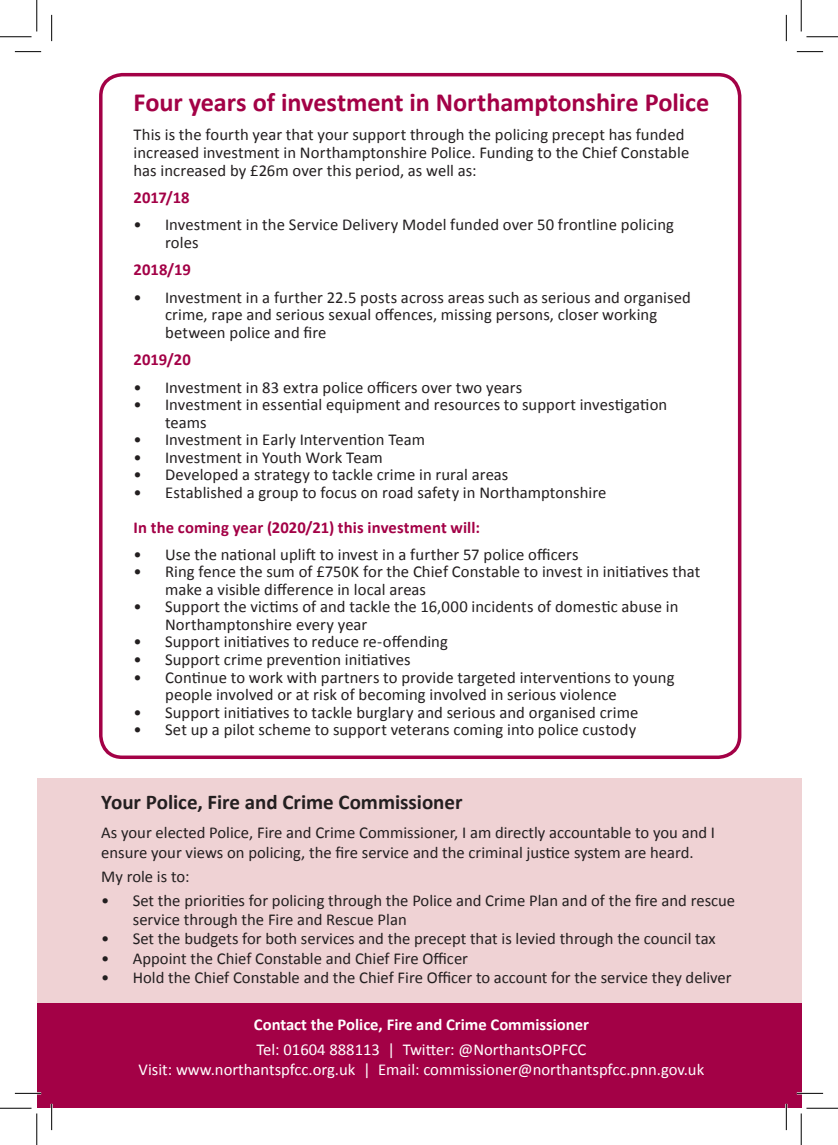
<style>
.page{position:relative;width:838px;height:1145px;background:#fff}
.page>*{position:absolute;margin:0;border:0;box-sizing:border-box;transform-origin:0 0}
.t1{font:700 26.25px "Calibri";letter-spacing:-.005em;color:#a30146}
.t2{font:700 21px "Calibri";color:#231f20}
.t3{font:16.62px/17.5px "Calibri";color:#231f20}
.t4{font:16.62px/19.9px "Calibri";color:#fff;text-align:center}
.t5{font:700 16.62px "Calibri";letter-spacing:.005em;color:#a30146}
.t6{font:700 16.62px "Calibri";color:#fff}
</style>
<div class="page">
<div style="left:99px;top:73px;width:642px;height:686px;border:4px solid #a30146;border-radius:22px"></div>
<div style="left:37px;top:778px;width:764px;height:226px;background:#efd2d4"></div>
<div style="left:37px;top:1004px;width:764px;height:104px;background:#a30146"></div>
<hr style="left:15px;top:1092px;width:26px;height:2px;background:#fff">
<hr style="left:796px;top:1092px;width:27px;height:2px;background:#fff">
<hr style="left:51px;top:1104px;width:2px;height:26px;background:#fff">
<hr style="left:785px;top:1104px;width:2px;height:26px;background:#fff">
<svg style="left:15px;top:51px;width:26px;height:1px"></svg>
<svg style="left:796px;top:51px;width:27px;height:1px"></svg>
<svg style="left:15px;top:1093px;width:26px;height:1px"></svg>
<svg style="left:796px;top:1093px;width:27px;height:1px"></svg>
<svg style="left:51px;top:15px;width:1px;height:26px"></svg>
<svg style="left:51px;top:1104px;width:1px;height:26px"></svg>
<svg style="left:786px;top:15px;width:1px;height:26px"></svg>
<svg style="left:786px;top:1104px;width:1px;height:26px"></svg>
<hr style="left:0;top:36px;width:32px;height:1px;background:#000">
<hr style="left:806px;top:36px;width:31px;height:1px;background:#000">
<hr style="left:0;top:1108px;width:32px;height:1px;background:#000">
<hr style="left:806px;top:1108px;width:31px;height:1px;background:#000">
<hr style="left:36px;top:0;width:1px;height:31px;background:#000">
<hr style="left:36px;top:1113px;width:1px;height:32px;background:#000">
<hr style="left:800px;top:0;width:1px;height:31px;background:#000">
<hr style="left:800px;top:1113px;width:1px;height:32px;background:#000">
<h1 class="t1" style="left:133px;top:85px;width:577px">Four years of investment in Northamptonshire Police</h1>
<p class="t3" style="left:133px;top:126px;width:557px">This is the fourth year that your support through the policing precept has funded increased investment in Northamptonshire Police. Funding to the Chief Constable has increased by £26m over this period, as well as:</p>
<p class="t5" style="left:133px;top:187px;width:58px">2017/18</p>
<p class="t3" style="left:165px;top:216px;width:510px;text-indent:-32px">• Investment in the Service Delivery Model funded over 50 frontline policing roles</p>
<p class="t5" style="left:133px;top:259px;width:59px">2018/19</p>
<p class="t3" style="left:165px;top:288px;width:527px;text-indent:-32px">• Investment in a further 22.5 posts across areas such as serious and organised crime, rape and serious sexual offences, missing persons, closer working between police and fire</p>
<p class="t5" style="left:133px;top:349px;width:59px">2019/20</p>
<p class="t3" style="left:133px;top:378px;width:390px">• Investment in 83 extra police officers over two years</p>
<p class="t3" style="left:165px;top:396px;width:503px;text-indent:-32px">• Investment in essential equipment and resources to support investigation teams</p>
<p class="t3" style="left:133px;top:431px;width:293px">• Investment in Early Intervention Team</p>
<p class="t3" style="left:133px;top:448px;width:251px">• Investment in Youth Work Team</p>
<p class="t3" style="left:133px;top:466px;width:376px">• Developed a strategy to tackle crime in rural areas</p>
<p class="t3" style="left:133px;top:483px;width:474px">• Established a group to focus on road safety in Northamptonshire</p>
<p class="t5" style="left:133px;top:516px;width:348px">In the coming year (2020/21) this investment will:</p>
<p class="t3" style="left:133px;top:546px;width:446px">• Use the national uplift to invest in a further 57 police officers</p>
<p class="t3" style="left:165px;top:563px;width:536px;text-indent:-32px">• Ring fence the sum of £750K for the Chief Constable to invest in initiatives that make a visible difference in local areas</p>
<p class="t3" style="left:165px;top:598px;width:515px;text-indent:-32px">• Support the victims of and tackle the 16,000 incidents of domestic abuse in<br>Northamptonshire every year</p>
<p class="t3" style="left:133px;top:633px;width:316px">• Support initiatives to reduce re-offending</p>
<p class="t3" style="left:133px;top:651px;width:278px">• Support crime prevention initiatives</p>
<p class="t3" style="left:165px;top:668px;width:511px;text-indent:-32px">• Continue to work with partners to provide targeted interventions to young people involved or at risk of becoming involved in serious violence</p>
<p class="t3" style="left:133px;top:703px;width:506px">• Support initiatives to tackle burglary and serious and organised crime</p>
<p class="t3" style="left:133px;top:721px;width:504px">• Set up a pilot scheme to support veterans coming into police custody</p>
<p class="t2" style="left:101px;top:789px;width:362px">Your Police, Fire and Crime Commissioner</p>
<p class="t3" style="left:101px;top:823px;width:615px;line-height:19.2px">As your elected Police, Fire and Crime Commissioner, I am directly accountable to you and I ensure your views on policing, the fire service and the criminal justice system are heard.</p>
<p class="t3" style="left:101px;top:868px;width:90px">My role is to:</p>
<p class="t3" style="left:133px;top:891px;width:603px;line-height:19.2px;text-indent:-32px">• Set the priorities for policing through the Police and Crime Plan and of the fire and rescue service through the Fire and Rescue Plan</p>
<p class="t3" style="left:101px;top:930px;width:616px">• Set the budgets for both services and the precept that is levied through the council tax</p>
<p class="t3" style="left:101px;top:950px;width:368px">• Appoint the Chief Constable and Chief Fire Officer</p>
<p class="t3" style="left:101px;top:969px;width:632px">• Hold the Chief Constable and the Chief Fire Officer to account for the service they deliver</p>
<p class="t6" style="left:254px;top:1014px;width:336px">Contact the Police, Fire and Crime Commissioner</p>
<p class="t4" style="left:139px;top:1040px;width:567px">Tel: 01604 888113 | Twitter: @NorthantsOPFCC<br>Visit: www.northantspfcc.org.uk | Email: commissioner@northantspfcc.pnn.gov.uk</p>
</div>
